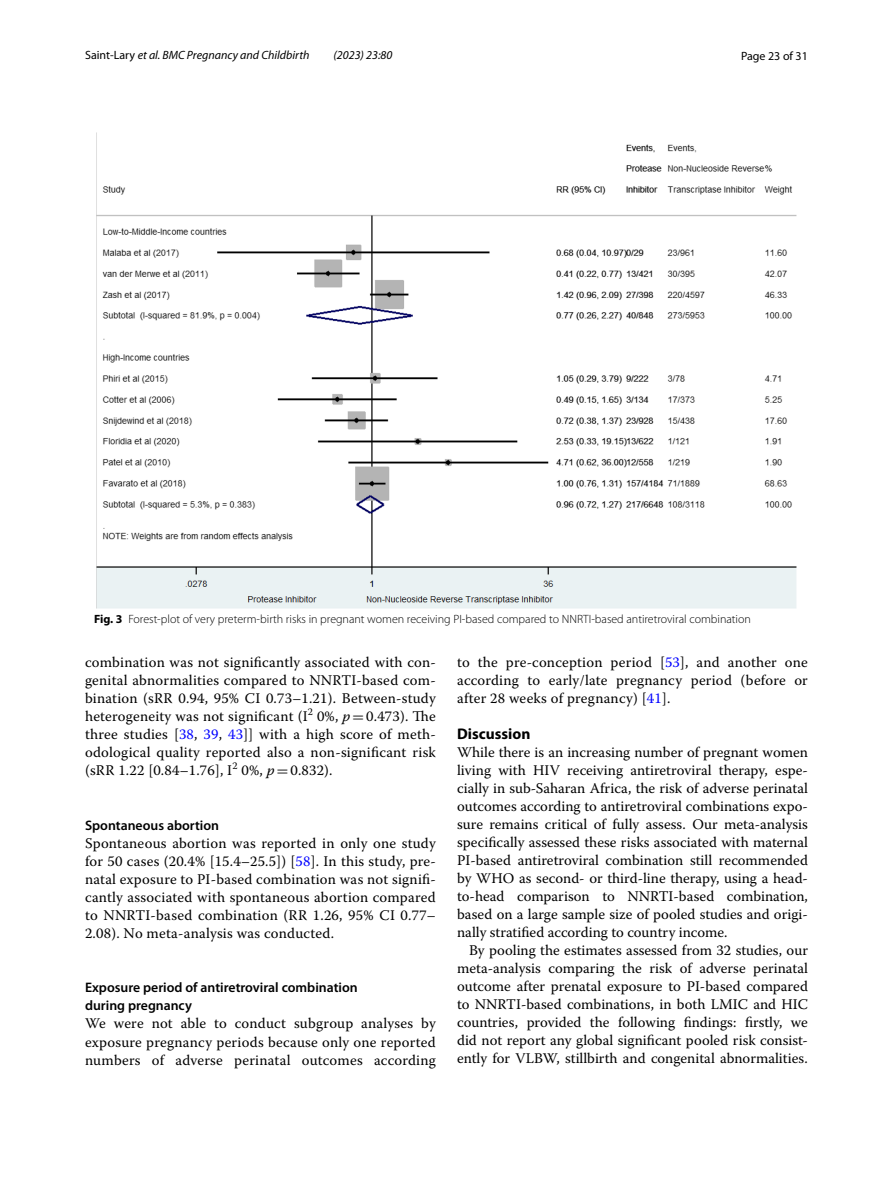
<style>
.page{position:relative;width:893px;height:1187px;background:#fff}
.page>*{position:absolute;margin:0;border:0;box-sizing:border-box;transform-origin:0 0}
.t1{font:700 15.45px "Myriad Pro";color:#000}
.t2{font:14.7px/18px "Warnock Pro";letter-spacing:.015em;color:#000;text-align:justify}
.t3{font:600 13.8px/18px "Myriad Pro";color:#000}
.t4{font:300 12px "Myriad Pro";color:#000}
.t5{font:italic 12px "Myriad Pro";color:#000}
.t6{font:12px "Myriad Pro";color:#000}
.s1{font-style:normal}
.s2{font-weight:700}
.s3{font-style:italic}
.s4{font-family:"MTSY"}
.s5{color:#00f}
</style>
<div class="page">
<img style="left:96px;top:133px;width:701px;height:475px">
<p class="t5" style="left:85px;top:48px;width:226px"><span class="s1">Saint‑Lary</span> et al. BMC Pregnancy and Childbirth</p>
<p class="t5" style="left:334px;top:48px;width:60px">(2023) 23:80</p>
<p class="t6" style="left:741px;top:48px;width:68px">Page 23 of 31</p>
<p class="t4" style="left:94px;top:612px;width:658px"><span class="s2">Fig. 3</span> Forest-plot of very preterm-birth risks in pregnant women receiving PI-based compared to NNRTI-based antiretroviral combination</p>
<p class="t2" style="left:85px;top:652px;width:352px">combination was not significantly associated with con&shy;genital abnormalities compared to NNRTI-based com&shy;bination (sRR 0.94, 95% CI 0.73–1.21). Between-study heterogeneity was not significant (I<sup>2</sup> 0%, <span class="s3">p</span><span class="s4">=</span>0.473). The three studies [<span class="s5">38</span>, <span class="s5">39</span>, <span class="s5">43</span>]] with a high score of meth&shy;odological quality reported also a non-significant risk (sRR 1.22 [0.84–1.76], I<sup>2</sup> 0%, <span class="s3">p</span><span class="s4">=</span>0.832).</p>
<p class="t3" style="left:85px;top:815px;width:136px">Spontaneous abortion</p>
<p class="t2" style="left:85px;top:833px;width:352px">Spontaneous abortion was reported in only one study for 50 cases (20.4% [15.4–25.5]) [<span class="s5">58</span>]. In this study, pre&shy;natal exposure to PI-based combination was not signifi&shy;cantly associated with spontaneous abortion compared to NNRTI-based combination (RR 1.26, 95% CI 0.77– 2.08). No meta-analysis was conducted.</p>
<p class="t3" style="left:85px;top:978px;width:274px">Exposure period of antiretroviral combination during pregnancy</p>
<p class="t2" style="left:85px;top:1014px;width:352px">We were not able to conduct subgroup analyses by exposure pregnancy periods because only one reported numbers of adverse perinatal outcomes according</p>
<p class="t2" style="left:457px;top:652px;width:352px">to the pre-conception period [<span class="s5">53</span>], and another one according to early/late pregnancy period (before or after 28 weeks of pregnancy) [<span class="s5">41</span>].</p>
<p class="t1" style="left:457px;top:723px;width:75px">Discussion</p>
<p class="t2" style="left:457px;top:742px;width:352px">While there is an increasing number of pregnant women living with HIV receiving antiretroviral therapy, espe&shy;cially in sub-Saharan Africa, the risk of adverse perinatal outcomes according to antiretroviral combinations expo&shy;sure remains critical of fully assess. Our meta-analysis specifically assessed these risks associated with maternal PI-based antiretroviral combination still recommended by WHO as second- or third-line therapy, using a head&shy;to-head comparison to NNRTI-based combination, based on a large sample size of pooled studies and origi&shy;nally stratified according to country income.</p>
<p class="t2" style="left:457px;top:940px;width:352px;text-indent:12px">By pooling the estimates assessed from 32 studies, our meta-analysis comparing the risk of adverse perinatal outcome after prenatal exposure to PI-based compared to NNRTI-based combinations, in both LMIC and HIC countries, provided the following findings: firstly, we did not report any global significant pooled risk consist&shy;ently for VLBW, stillbirth and congenital abnormalities.</p>
</div>
